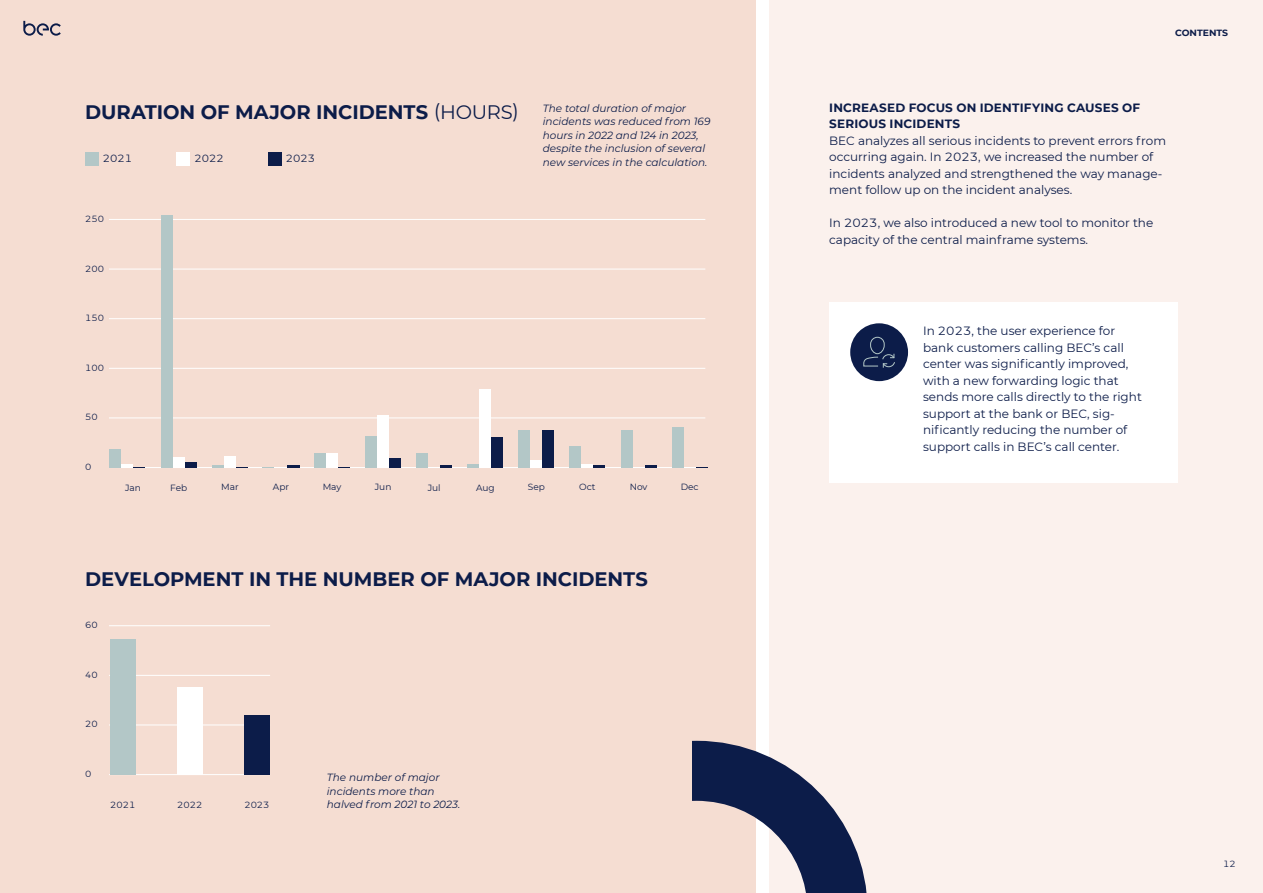
<style>
.page{position:relative;width:1263px;height:893px;background:#fff}
.page>*{position:absolute;margin:0;border:0;box-sizing:border-box;transform-origin:0 0}
.t1{font:700 19.5px "BEC Montserrat";letter-spacing:-.005em;color:#0c1c49}
.t2{font:12px/16.5px "BEC Montserrat";color:#0c1c49}
.t3{font:700 12px/16.5px "BEC Montserrat";letter-spacing:.015em;color:#0c1c49}
.t4{font:italic 10.5px/13.5px "Montserrat";color:#0c1c49}
.t5{font:10.5px "BEC Montserrat";color:#0c1c49}
.t6{font:9px "BEC Montserrat";color:#0c1c49}
.t7{font:700 9px "BEC Montserrat";color:#0c1c49}
.s1{font-weight:400}
</style>
<div class="page">
<div style="left:0;top:0;width:756px;height:893px;background:#f5ddd2"></div>
<div style="left:756px;top:0;width:507px;height:893px;background:#fbf1ed"></div>
<div style="left:756px;top:0;width:12px;height:893px;background:#fff"></div>
<svg style="left:693px;top:741px;width:174px;height:152px"></svg>
<div style="left:85px;top:152px;width:14px;height:14px;background:#b3c7c7"></div>
<div style="left:176px;top:152px;width:14px;height:14px;background:#fff"></div>
<div style="left:268px;top:152px;width:13px;height:14px;background:#0c1c49"></div>
<div style="left:829px;top:303px;width:349px;height:180px;background:#fff"></div>
<div style="left:850px;top:323px;width:58px;height:58px;background:#0c1c49;border-radius:50%"></div>
<svg style="left:863px;top:336px;width:32px;height:32px"></svg>
<hr style="left:109px;top:269px;width:596px;height:1px;background:#fff">
<hr style="left:109px;top:368px;width:596px;height:1px;background:#fff">
<hr style="left:109px;top:219px;width:596px;height:1px;background:#fff">
<hr style="left:109px;top:318px;width:596px;height:1px;background:#fff">
<hr style="left:109px;top:418px;width:596px;height:1px;background:#fff">
<hr style="left:109px;top:467px;width:596px;height:1px;background:#fff">
<div style="left:109px;top:449px;width:12px;height:19px;background:#b3c7c7"></div>
<div style="left:672px;top:427px;width:12px;height:41px;background:#b3c7c7"></div>
<div style="left:161px;top:216px;width:12px;height:252px;background:#b3c7c7"></div>
<div style="left:620px;top:430px;width:12px;height:38px;background:#b3c7c7"></div>
<svg style="left:212px;top:465px;width:12px;height:3px"></svg>
<div style="left:569px;top:446px;width:12px;height:22px;background:#b3c7c7"></div>
<div style="left:518px;top:430px;width:12px;height:38px;background:#b3c7c7"></div>
<div style="left:314px;top:453px;width:12px;height:15px;background:#b3c7c7"></div>
<hr style="left:467px;top:464px;width:12px;height:4px;background:#b3c7c7">
<div style="left:365px;top:436px;width:12px;height:32px;background:#b3c7c7"></div>
<div style="left:416px;top:453px;width:12px;height:15px;background:#b3c7c7"></div>
<hr style="left:109px;top:675px;width:161px;height:1px;background:#fff">
<hr style="left:109px;top:625px;width:161px;height:1px;background:#fff">
<hr style="left:109px;top:725px;width:161px;height:1px;background:#fff">
<hr style="left:109px;top:774px;width:161px;height:1px;background:#fff">
<svg style="left:133px;top:467px;width:12px;height:1px"></svg>
<div style="left:185px;top:462px;width:12px;height:6px;background:#0c1c49"></div>
<svg style="left:236px;top:467px;width:12px;height:1px"></svg>
<svg style="left:338px;top:467px;width:12px;height:1px"></svg>
<div style="left:389px;top:458px;width:12px;height:10px;background:#0c1c49"></div>
<div style="left:491px;top:437px;width:12px;height:31px;background:#0c1c49"></div>
<div style="left:542px;top:430px;width:12px;height:38px;background:#0c1c49"></div>
<svg style="left:593px;top:465px;width:12px;height:3px"></svg>
<hr style="left:121px;top:464px;width:12px;height:4px;background:#fff">
<div style="left:173px;top:457px;width:12px;height:11px;background:#fff"></div>
<div style="left:224px;top:456px;width:12px;height:12px;background:#fff"></div>
<svg style="left:262px;top:465px;width:38px;height:3px"></svg>
<div style="left:326px;top:453px;width:12px;height:15px;background:#fff"></div>
<div style="left:377px;top:415px;width:12px;height:53px;background:#fff"></div>
<svg style="left:440px;top:465px;width:12px;height:3px"></svg>
<div style="left:479px;top:389px;width:12px;height:79px;background:#fff"></div>
<div style="left:530px;top:460px;width:12px;height:8px;background:#fff"></div>
<hr style="left:581px;top:464px;width:12px;height:4px;background:#fff">
<svg style="left:632px;top:465px;width:24px;height:3px"></svg>
<svg style="left:696px;top:467px;width:12px;height:1px"></svg>
<div style="left:110px;top:639px;width:25px;height:136px;background:#b3c7c7"></div>
<div style="left:177px;top:687px;width:26px;height:88px;background:#fff"></div>
<div style="left:244px;top:715px;width:26px;height:60px;background:#0c1c49"></div>
<svg style="left:23px;top:21px;width:38px;height:15px"></svg>
<h1 class="t1" style="left:85px;top:98px;width:435px">DURATION OF MAJOR INCIDENTS <span class="s1">(HOURS)</span></h1>
<p class="t5" style="left:103px;top:151px;width:31px">2021</p>
<p class="t5" style="left:194px;top:151px;width:31px">2022</p>
<p class="t5" style="left:286px;top:151px;width:31px">2023</p>
<p class="t6" style="left:85px;top:213px;width:20px">250</p>
<p class="t6" style="left:85px;top:262px;width:20px">200</p>
<p class="t6" style="left:85px;top:312px;width:20px">150</p>
<p class="t6" style="left:85px;top:361px;width:20px">100</p>
<p class="t6" style="left:85px;top:411px;width:14px">50</p>
<p class="t6" style="left:85px;top:460px;width:8px">0</p>
<p class="t4" style="left:543px;top:101px;width:169px">The total duration of major incidents was reduced from 169 hours in 2022 and 124 in 2023, despite the inclusion of several new services in the calculation.</p>
<p class="t6" style="left:125px;top:482px;width:17px">Jan</p>
<p class="t6" style="left:170px;top:482px;width:19px">Feb</p>
<p class="t6" style="left:221px;top:481px;width:19px">Mar</p>
<p class="t6" style="left:273px;top:481px;width:18px">Apr</p>
<p class="t6" style="left:323px;top:481px;width:20px">May</p>
<p class="t6" style="left:375px;top:481px;width:18px">Jun</p>
<p class="t6" style="left:428px;top:482px;width:14px">Jul</p>
<p class="t6" style="left:476px;top:482px;width:20px">Aug</p>
<p class="t6" style="left:528px;top:481px;width:19px">Sep</p>
<p class="t6" style="left:579px;top:481px;width:18px">Oct</p>
<p class="t6" style="left:630px;top:481px;width:19px">Nov</p>
<p class="t6" style="left:681px;top:481px;width:19px">Dec</p>
<h1 class="t1" style="left:85px;top:565px;width:564px">DEVELOPMENT IN THE NUMBER OF MAJOR INCIDENTS</h1>
<p class="t6" style="left:85px;top:619px;width:14px">60</p>
<p class="t6" style="left:85px;top:668px;width:14px">40</p>
<p class="t6" style="left:85px;top:718px;width:14px">20</p>
<p class="t6" style="left:85px;top:767px;width:8px">0</p>
<p class="t6" style="left:110px;top:799px;width:27px">2021</p>
<p class="t6" style="left:177px;top:799px;width:27px">2022</p>
<p class="t6" style="left:244px;top:799px;width:27px">2023</p>
<p class="t4" style="left:327px;top:770px;width:135px">The number of major incidents more than halved from 2021 to 2023.</p>
<p class="t7" style="left:1175px;top:26px;width:55px">CONTENTS</p>
<p class="t3" style="left:829px;top:98px;width:312px">INCREASED FOCUS ON IDENTIFYING CAUSES OF<br>SERIOUS INCIDENTS</p>
<p class="t2" style="left:829px;top:132px;width:338px">BEC analyzes all serious incidents to prevent errors from occurring again. In 2023, we increased the number of incidents analyzed and strengthened the way manage&shy;ment follow up on the incident analyses.</p>
<p class="t2" style="left:829px;top:214px;width:326px">In 2023, we also introduced a new tool to monitor the capacity of the central mainframe systems.</p>
<p class="t2" style="left:923px;top:322px;width:220px">In 2023, the user experience for bank customers calling BEC’s call center was significantly improved, with a new forwarding logic that sends more calls directly to the right support at the bank or BEC, sig&shy;nificantly reducing the number of support calls in BEC’s call center.</p>
<p class="t6" style="left:1223px;top:857px;width:14px">12</p>
</div>
